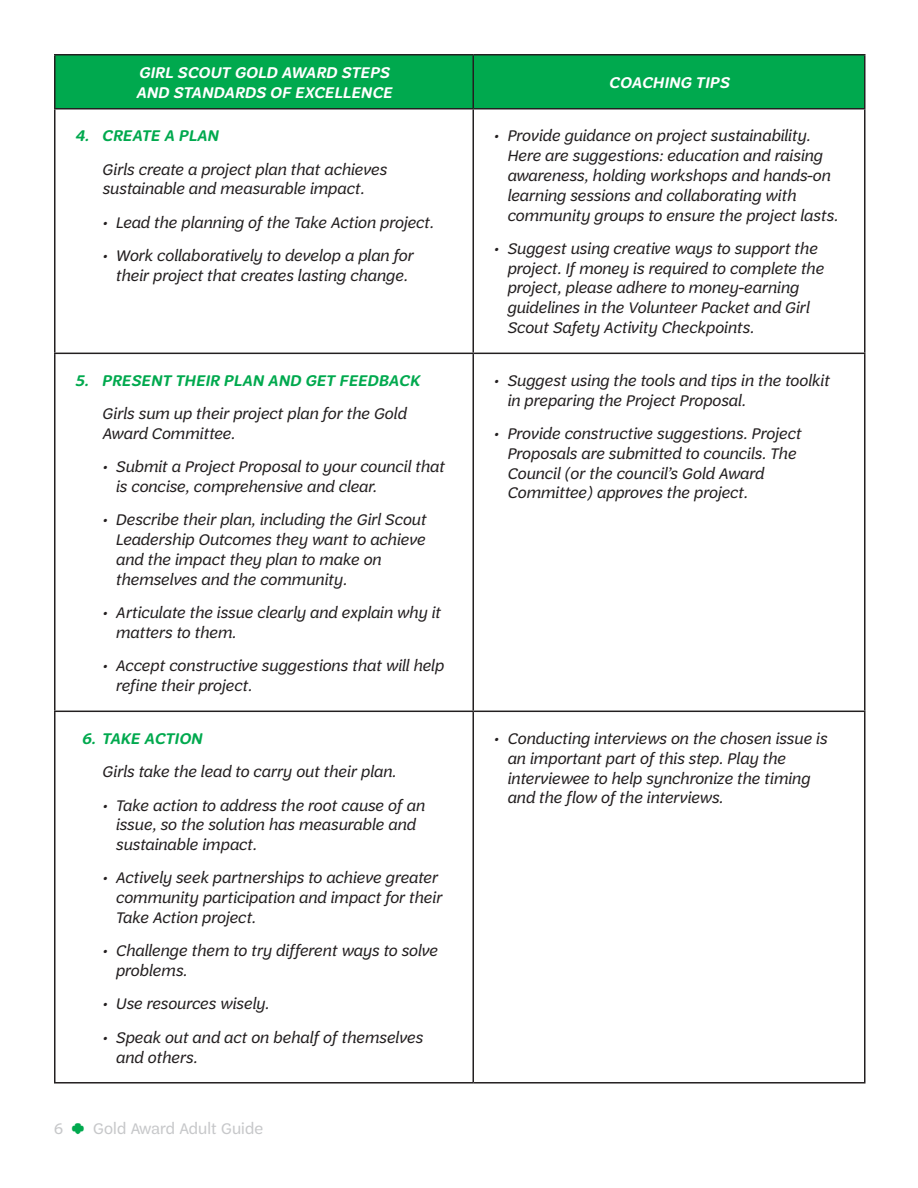
<style>
.page{position:relative;width:918px;height:1188px;background:#fff}
.page>*{position:absolute;margin:0;border:0;box-sizing:border-box;transform-origin:0 0}
.t1{font:italic 16.5px/19.8px "Trefoil Sans";letter-spacing:.01em;color:#231f20}
.t2{font:italic 600 16.5px/19.8px "Trefoil Sans";letter-spacing:.02em;color:#fff}
.t3{font:italic 600 16.5px "Trefoil Sans";letter-spacing:.02em;color:#00a94e}
.t4{font:16.5px "Trefoil Sans";letter-spacing:.01em;color:#c7c8ca}
.s1{color:#00a94e}
</style>
<div class="page">
<div style="left:56px;top:56px;width:808px;height:52px;background:#00a94e"></div>
<hr style="left:54px;top:54px;width:419px;height:2px;background:#231f20">
<hr style="left:54px;top:56px;width:2px;height:52px;background:#231f20">
<hr style="left:473px;top:54px;width:393px;height:2px;background:#231f20">
<hr style="left:472px;top:56px;width:2px;height:52px;background:#231f20">
<hr style="left:864px;top:56px;width:2px;height:52px;background:#231f20">
<hr style="left:54px;top:108px;width:419px;height:2px;background:#231f20">
<hr style="left:54px;top:109px;width:2px;height:244px;background:#231f20">
<hr style="left:473px;top:108px;width:393px;height:2px;background:#231f20">
<hr style="left:472px;top:109px;width:2px;height:244px;background:#231f20">
<hr style="left:864px;top:109px;width:2px;height:244px;background:#231f20">
<hr style="left:54px;top:353px;width:419px;height:1px;background:#231f20">
<hr style="left:54px;top:354px;width:2px;height:357px;background:#231f20">
<hr style="left:473px;top:353px;width:393px;height:1px;background:#231f20">
<hr style="left:472px;top:354px;width:2px;height:357px;background:#231f20">
<hr style="left:864px;top:354px;width:2px;height:357px;background:#231f20">
<hr style="left:54px;top:711px;width:419px;height:1px;background:#231f20">
<hr style="left:54px;top:712px;width:2px;height:370px;background:#231f20">
<hr style="left:473px;top:711px;width:393px;height:1px;background:#231f20">
<hr style="left:472px;top:712px;width:2px;height:370px;background:#231f20">
<hr style="left:864px;top:712px;width:2px;height:370px;background:#231f20">
<hr style="left:54px;top:1082px;width:419px;height:2px;background:#231f20">
<hr style="left:473px;top:1082px;width:393px;height:2px;background:#231f20">
<p class="t2" style="left:136px;top:63px;width:257px">GIRL SCOUT GOLD AWARD STEPS<br>AND STANDARDS OF EXCELLENCE</p>
<p class="t2" style="left:609px;top:73px;width:122px">COACHING TIPS</p>
<p class="t3" style="left:75px;top:127px;width:145px">4. CREATE A PLAN</p>
<p class="t1" style="left:102px;top:159px;width:286px">Girls create a project plan that achieves sustainable and measurable impact.</p>
<p class="t1" style="left:102px;top:213px;width:333px">• Lead the planning of the Take Action project.</p>
<p class="t1" style="left:102px;top:246px;width:312px;text-align:center">• Work collaboratively to develop a plan for their project that creates lasting change.</p>
<p class="t1" style="left:507px;top:126px;width:332px;text-indent:-14px">• Provide guidance on project sustainability.<br>Here are suggestions: education and raising awareness, holding workshops and hands-on learning sessions and collaborating with community groups to ensure the project lasts.</p>
<p class="t1" style="left:507px;top:239px;width:318px;text-indent:-14px">• Suggest using creative ways to support the project. If money is required to complete the project, please adhere to money-earning guidelines in the Volunteer Packet and Girl Scout Safety Activity Checkpoints.</p>
<p class="t3" style="left:75px;top:371px;width:346px">5. PRESENT THEIR PLAN AND GET FEEDBACK</p>
<p class="t1" style="left:102px;top:404px;width:306px">Girls sum up their project plan for the Gold<br>Award Committee.</p>
<p class="t1" style="left:116px;top:457px;width:330px;text-indent:-14px">• Submit a Project Proposal to your council that is concise, comprehensive and clear.</p>
<p class="t1" style="left:116px;top:510px;width:312px;text-indent:-14px">• Describe their plan, including the Girl Scout Leadership Outcomes they want to achieve and the impact they plan to make on themselves and the community.</p>
<p class="t1" style="left:116px;top:603px;width:326px;text-indent:-14px">• Articulate the issue clearly and explain why it matters to them.</p>
<p class="t1" style="left:116px;top:656px;width:330px;text-indent:-14px">• Accept constructive suggestions that will help refine their project.</p>
<p class="t3" style="left:82px;top:729px;width:122px">6. TAKE ACTION</p>
<p class="t1" style="left:102px;top:762px;width:295px">Girls take the lead to carry out their plan.</p>
<p class="t1" style="left:116px;top:795px;width:310px;text-indent:-14px">• Take action to address the root cause of an issue, so the solution has measurable and sustainable impact.</p>
<p class="t1" style="left:116px;top:868px;width:328px;text-indent:-14px">• Actively seek partnerships to achieve greater community participation and impact for their<br>Take Action project.</p>
<p class="t1" style="left:116px;top:941px;width:323px;text-indent:-14px">• Challenge them to try different ways to solve problems.</p>
<p class="t1" style="left:102px;top:994px;width:168px">• Use resources wisely.</p>
<p class="t1" style="left:116px;top:1027px;width:308px;text-indent:-14px">• Speak out and act on behalf of themselves and others.</p>
<p class="t4" style="left:54px;top:1120px;width:210px">6 <span class="s1">☙</span> Gold Award Adult Guide</p>
<p class="t1" style="left:507px;top:371px;width:324px;text-indent:-14px">• Suggest using the tools and tips in the toolkit in preparing the Project Proposal.</p>
<p class="t1" style="left:507px;top:424px;width:295px;text-indent:-14px">• Provide constructive suggestions. Project Proposals are submitted to councils. The Council (or the council’s Gold Award Committee) approves the project.</p>
<p class="t1" style="left:507px;top:729px;width:321px;text-indent:-14px">• Conducting interviews on the chosen issue is an important part of this step. Play the interviewee to help synchronize the timing and the flow of the interviews.</p>
</div>
